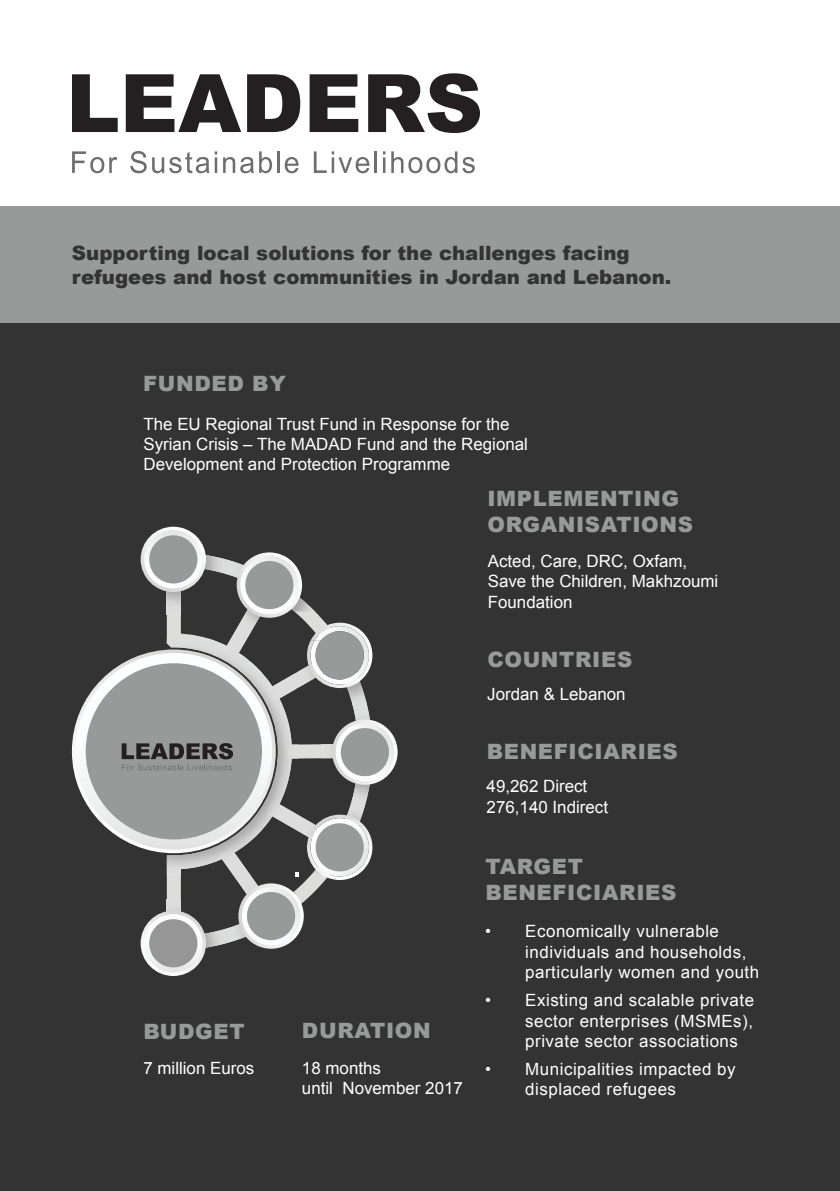
<style>
.page{position:relative;width:840px;height:1191px;background:#fff}
.page>*{position:absolute;margin:0;border:0;box-sizing:border-box;transform-origin:0 0}
.t1{font:900 21.2px/25.4px "Arial";letter-spacing:.03em;color:#989999}
.t2{font:900 19.8px "Arial";color:#323332}
.t3{font:17px/20.2px "Arial";color:#fff}
.t4{font:17px/20.2px "Arial";letter-spacing:.03em;color:#fff}
</style>
<div class="page">
<div style="left:0;top:206px;width:839px;height:135px;background:#989999"></div>
<svg style="left:72px;top:151px;width:45px;height:22px"></svg>
<svg style="left:130px;top:151px;width:87px;height:22px"></svg>
<hr style="left:214px;top:157px;width:3px;height:16px;background:#6e6e70">
<svg style="left:223px;top:151px;width:49px;height:22px"></svg>
<hr style="left:277px;top:151px;width:2px;height:22px;background:#6e6e70">
<svg style="left:284px;top:157px;width:14px;height:16px"></svg>
<svg style="left:313px;top:151px;width:56px;height:22px"></svg>
<hr style="left:374px;top:151px;width:3px;height:22px;background:#6e6e70">
<svg style="left:383px;top:151px;width:2px;height:22px"></svg>
<svg style="left:391px;top:151px;width:83px;height:22px"></svg>
<svg style="left:72px;top:74px;width:46px;height:58px"></svg>
<svg style="left:126px;top:74px;width:115px;height:58px"></svg>
<svg style="left:247px;top:74px;width:53px;height:58px"></svg>
<svg style="left:309px;top:74px;width:49px;height:58px"></svg>
<svg style="left:368px;top:73px;width:111px;height:60px"></svg>
<div style="left:0;top:323px;width:839px;height:868px;background:#323332"></div>
<svg style="left:173px;top:614px;width:196px;height:285px"></svg>
<div style="left:286px;top:744px;width:57px;height:14px;background:#dddddb"></div>
<img style="left:167px;top:899px;width:14px;height:11px">
<img style="left:206px;top:930px;width:13px;height:18px">
<svg style="left:140px;top:910px;width:66px;height:66px"></svg>
<div style="left:149px;top:919px;width:48px;height:48px;background:#969697;border-radius:50%"></div>
<img style="left:324px;top:702px;width:43px;height:6px">
<img style="left:167px;top:592px;width:14px;height:22px">
<img style="left:206px;top:555px;width:17px;height:18px">
<svg style="left:140px;top:527px;width:66px;height:65px"></svg>
<div style="left:149px;top:535px;width:48px;height:48px;background:#989999;border-radius:50%"></div>
<img style="left:351px;top:710px;width:19px;height:90px">
<svg style="left:353px;top:708px;width:15px;height:2px"></svg>
<svg style="left:329px;top:719px;width:69px;height:68px"></svg>
<img style="left:167px;top:638px;width:124px;height:238px">
<img style="left:286px;top:744px;width:12px;height:14px">
<svg style="left:223px;top:552px;width:149px;height:150px"></svg>
<svg style="left:219px;top:800px;width:153px;height:149px"></svg>
<svg style="left:72px;top:649px;width:203px;height:204px"></svg>
<div style="left:86px;top:663px;width:176px;height:176px;background:#989999;border-radius:50%"></div>
<svg style="left:122px;top:743px;width:111px;height:27px"></svg>
<p class="t2" style="left:72px;top:239px;width:559px">Supporting local solutions for the challenges facing</p>
<p class="t2" style="left:72px;top:262px;width:600px">refugees and host communities in Jordan and Lebanon.</p>
<p class="t1" style="left:143px;top:370px;width:144px">FUNDED BY</p>
<p class="t3" style="left:143px;top:414px;width:386px">The EU Regional Trust Fund in Response for the<br>Syrian Crisis – The MADAD Fund and the Regional<br>Development and Protection Programme</p>
<p class="t1" style="left:487px;top:485px;width:207px">IMPLEMENTING<br>ORGANISATIONS</p>
<p class="t3" style="left:487px;top:551px;width:232px">Acted, Care, DRC, Oxfam,<br>Save the Children, Makhzoumi<br>Foundation</p>
<p class="t1" style="left:487px;top:646px;width:146px">COUNTRIES</p>
<p class="t3" style="left:487px;top:684px;width:140px">Jordan &amp; Lebanon</p>
<p class="t1" style="left:486px;top:738px;width:192px">BENEFICIARIES</p>
<p class="t3" style="left:486px;top:776px;width:102px">49,262 Direct</p>
<p class="t3" style="left:486px;top:797px;width:123px">276,140 Indirect</p>
<p class="t1" style="left:143px;top:1018px;width:103px">BUDGET</p>
<p class="t3" style="left:143px;top:1057px;width:112px">7 million Euros</p>
<p class="t1" style="left:302px;top:1017px;width:130px">DURATION</p>
<p class="t3" style="left:302px;top:1057px;width:80px">18 months</p>
<p class="t3" style="left:302px;top:1078px;width:162px">until November 2017</p>
<p class="t1" style="left:485px;top:853px;width:99px">TARGET</p>
<p class="t1" style="left:485px;top:879px;width:192px">BENEFICIARIES</p>
<p class="t4" style="left:525px;top:921px;width:235px;text-indent:-40px">• Economically vulnerable individuals and households, particularly women and youth</p>
<p class="t3" style="left:525px;top:990px;width:230px;text-align:justify;text-indent:-40px">• Existing and scalable private sector enterprises (MSMEs), private sector associations</p>
<p class="t4" style="left:525px;top:1059px;width:212px;text-indent:-40px">• Municipalities impacted by displaced refugees</p>
</div>
